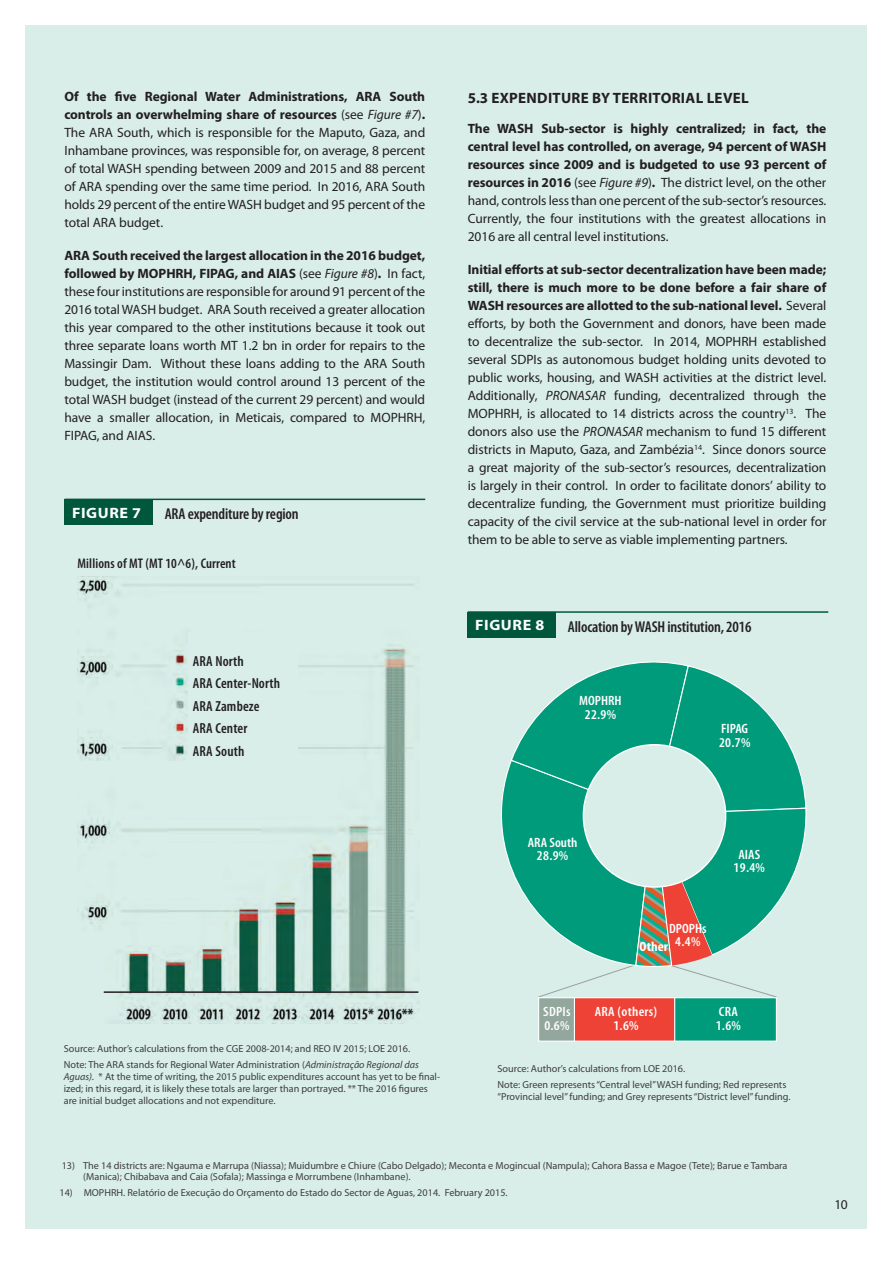
<style>
.page{position:relative;width:893px;height:1263px;background:#fff}
.page>*{position:absolute;margin:0;border:0;box-sizing:border-box;transform-origin:0 0}
.t1{font:600 condensed 15.75px "Myriad Pro";letter-spacing:-.01em;color:#231f20}
.Bread_text{font:700 15px "Myriad Pro";letter-spacing:.02em;color:#231f20}
.Table{font:700 15px "Myriad Pro";letter-spacing:.04em;color:#fff;scale:1.07 1}
.Bread_text-2{font:600 condensed 14.55px "Myriad Pro";letter-spacing:.01em;color:#231f20}
.Bread_text-3{font:600 condensed 13.95px "Myriad Pro";letter-spacing:.01em;color:#231f20}
.Bread_text-4{font:13.5px/18px "Myriad Pro";letter-spacing:-.005em;color:#231f20;text-align:justify}
.t2{font:600 condensed 13.5px "Myriad Pro";color:#fff;scale:1.07 1}
.t3{font:600 condensed 13.5px "Myriad Pro";letter-spacing:.02em;color:#fff;scale:1.07 1}
.t4{font:700 condensed 13.5px "Myriad Pro";color:#fff;scale:1.07 1}
.Footnote{font:10.2px/12px "Myriad Pro";color:#3e3e3f}
.s1{font-weight:700}
.s2{font-style:italic}
</style>
<div class="page">
<div style="left:26px;top:26px;width:841px;height:1203px;background:#d9eee8"></div>
<div style="left:65px;top:499px;width:88px;height:26px;background:#00573c"></div>
<hr style="left:65px;top:499px;width:360px;height:1px;background:#00573c">
<img style="left:77px;top:577px;width:343px;height:447px">
<div style="left:188px;top:632px;width:110px;height:147px;background:#d9eee8"></div>
<hr style="left:104px;top:991px;width:314px;height:2px;background:#231f20">
<div style="left:468px;top:612px;width:88px;height:25px;background:#00573c"></div>
<hr style="left:468px;top:611px;width:360px;height:2px;background:#00573c">
<div style="left:674px;top:997px;width:103px;height:45px;background:#009b7a;border:1px solid #fff"></div>
<div style="left:573px;top:997px;width:102px;height:45px;background:#ee4236;border:1px solid #fff"></div>
<div style="left:538px;top:997px;width:37px;height:45px;background:#93a79c;border:1px solid #fff"></div>
<svg style="left:501px;top:661px;width:306px;height:337px"></svg>
<div style="left:583px;top:745px;width:143px;height:142px;background:#d9eee8;border-radius:50%"></div>
<p class="Bread_text-4" style="left:64px;top:88px;width:362px"><span class="s1">Of the five Regional Water Administrations, ARA South controls an overwhelming share of resources</span> (see <span class="s2">Figure #7</span>)<span class="s1">.<br></span>The ARA South, which is responsible for the Maputo, Gaza, and Inhambane provinces, was responsible for, on average, 8 percent of total WASH spending between 2009 and 2015 and 88 percent of ARA spending over the same time period. In 2016, ARA South holds 29 percent of the entire WASH budget and 95 percent of the total ARA budget.</p>
<p class="Bread_text-4" style="left:64px;top:247px;width:362px"><span class="s1">ARA South received the largest allocation in the 2016 budget, followed by MOPHRH, FIPAG, and AIAS</span> (see <span class="s2">Figure #8</span>)<span class="s1">.</span> In fact, these four institutions are responsible for around 91 percent of the 2016 total WASH budget. ARA South received a greater allocation this year compared to the other institutions because it took out three separate loans worth MT 1.2 bn in order for repairs to the Massingir Dam. Without these loans adding to the ARA South budget, the institution would control around 13 percent of the total WASH budget (instead of the current 29 percent) and would have a smaller allocation, in Meticais, compared to MOPHRH, FIPAG, and AIAS.</p>
<p class="Table" style="left:72px;top:503px;width:66px">FIGURE 7</p>
<p class="t1" style="left:165px;top:505px;width:135px">ARA expenditure by region</p>
<p class="Bread_text-3" style="left:77px;top:555px;width:160px">Millions of MT (MT 10^6), Current</p>
<p class="Bread_text-2" style="left:193px;top:653px;width:53px">ARA North</p>
<p class="Bread_text-2" style="left:193px;top:675px;width:89px">ARA Center-North</p>
<p class="Bread_text-2" style="left:193px;top:698px;width:68px">ARA Zambeze</p>
<p class="Bread_text-2" style="left:193px;top:720px;width:56px">ARA Center</p>
<p class="Bread_text-2" style="left:193px;top:743px;width:53px">ARA South</p>
<p class="Bread_text" style="left:468px;top:88px;width:283px">5.3 EXPENDITURE BY TERRITORIAL LEVEL</p>
<p class="Bread_text-4" style="left:468px;top:120px;width:360px"><span class="s1">The WASH Sub-sector is highly centralized; in fact, the central level has controlled, on average, 94 percent of WASH resources since 2009 and is budgeted to use 93 percent of resources in 2016</span> (see <span class="s2">Figure #9</span>)<span class="s1">.</span> The district level, on the other hand, controls less than one percent of the sub-sector’s resources.<br>Currently, the four institutions with the greatest allocations in 2016 are all central level institutions.</p>
<p class="Bread_text-4" style="left:468px;top:261px;width:360px"><span class="s1">Initial efforts at sub-sector decentralization have been made; still, there is much more to be done before a fair share of WASH resources are allotted to the sub-national level.</span> Several efforts, by both the Government and donors, have been made to decentralize the sub-sector. In 2014, MOPHRH established several SDPIs as autonomous budget holding units devoted to public works, housing, and WASH activities at the district level.<br>Additionally, <span class="s2">PRONASAR</span> funding, decentralized through the MOPHRH, is allocated to 14 districts across the country<sup>13</sup>. The donors also use the <span class="s2">PRONASAR</span> mechanism to fund 15 different districts in Maputo, Gaza, and Zambézia<sup>14</sup>. Since donors source a great majority of the sub-sector’s resources, decentralization is largely in their control. In order to facilitate donors’ ability to decentralize funding, the Government must prioritize building capacity of the civil service at the sub-national level in order for them to be able to serve as viable implementing partners.</p>
<p class="Table" style="left:475px;top:615px;width:66px">FIGURE 8</p>
<p class="t1" style="left:568px;top:618px;width:185px">Allocation by WASH institution, 2016</p>
<p class="t2" style="left:579px;top:693px;width:41px">MOPHRH</p>
<p class="t2" style="left:585px;top:707px;width:31px">22.9%</p>
<p class="t2" style="left:721px;top:721px;width:27px">FIPAG</p>
<p class="t2" style="left:719px;top:735px;width:31px">20.7%</p>
<p class="Footnote" style="left:64px;top:1043px;width:348px">Source: Author’s calculations from the CGE 2008-2014; and REO IV 2015; LOE 2016.</p>
<p class="Footnote" style="left:64px;top:1059px;width:378px">Note: The ARA stands for Regional Water Administration (<span class="s2">Administração Regional das Aguas).</span> * At the time of writing, the 2015 public expenditures account has yet to be final&shy;ized; in this regard, it is likely these totals are larger than portrayed. ** The 2016 figures are initial budget allocations and not expenditure.</p>
<p class="t2" style="left:528px;top:835px;width:48px">ARA South</p>
<p class="t2" style="left:537px;top:848px;width:31px">28.9%</p>
<p class="t2" style="left:669px;top:921px;width:37px">DPOPHs</p>
<p class="t2" style="left:675px;top:934px;width:25px">4.4%</p>
<p class="t4" style="left:639px;top:939px;width:28px">Other</p>
<p class="t2" style="left:738px;top:847px;width:22px">AIAS</p>
<p class="t2" style="left:734px;top:860px;width:31px">19.4%</p>
<p class="t2" style="left:543px;top:1004px;width:27px">SDPIs</p>
<p class="t2" style="left:544px;top:1018px;width:25px">0.6%</p>
<p class="t3" style="left:595px;top:1004px;width:60px">ARA (others)</p>
<p class="t2" style="left:613px;top:1018px;width:25px">1.6%</p>
<p class="t2" style="left:719px;top:1004px;width:19px">CRA</p>
<p class="t2" style="left:716px;top:1018px;width:25px">1.6%</p>
<p class="Footnote" style="left:497px;top:1062px;width:189px">Source: Author’s calculations from LOE 2016.</p>
<p class="Footnote" style="left:497px;top:1079px;width:294px">Note: Green represents “Central level” WASH funding; Red represents “Provincial level” funding; and Grey represents “District level” funding.</p>
<p class="Footnote" style="left:83px;top:1160px;width:706px;line-height:11.2px;text-indent:-22px">13) The 14 districts are: Ngauma e Marrupa (Niassa); Muidumbre e Chiure (Cabo Delgado); Meconta e Mogincual (Nampula); Cahora Bassa e Magoe (Tete); Barue e Tambara (Manica); Chibabava and Caia (Sofala); Massinga e Morrumbene (Inhambane).</p>
<p class="Footnote" style="left:60px;top:1186px;width:450px">14) MOPHRH. Relatório de Execução do Orçamento do Estado do Sector de Aguas, 2014. February 2015.</p>
<p class="Bread_text-4" style="left:834px;top:1196px;width:15px">10</p>
</div>
